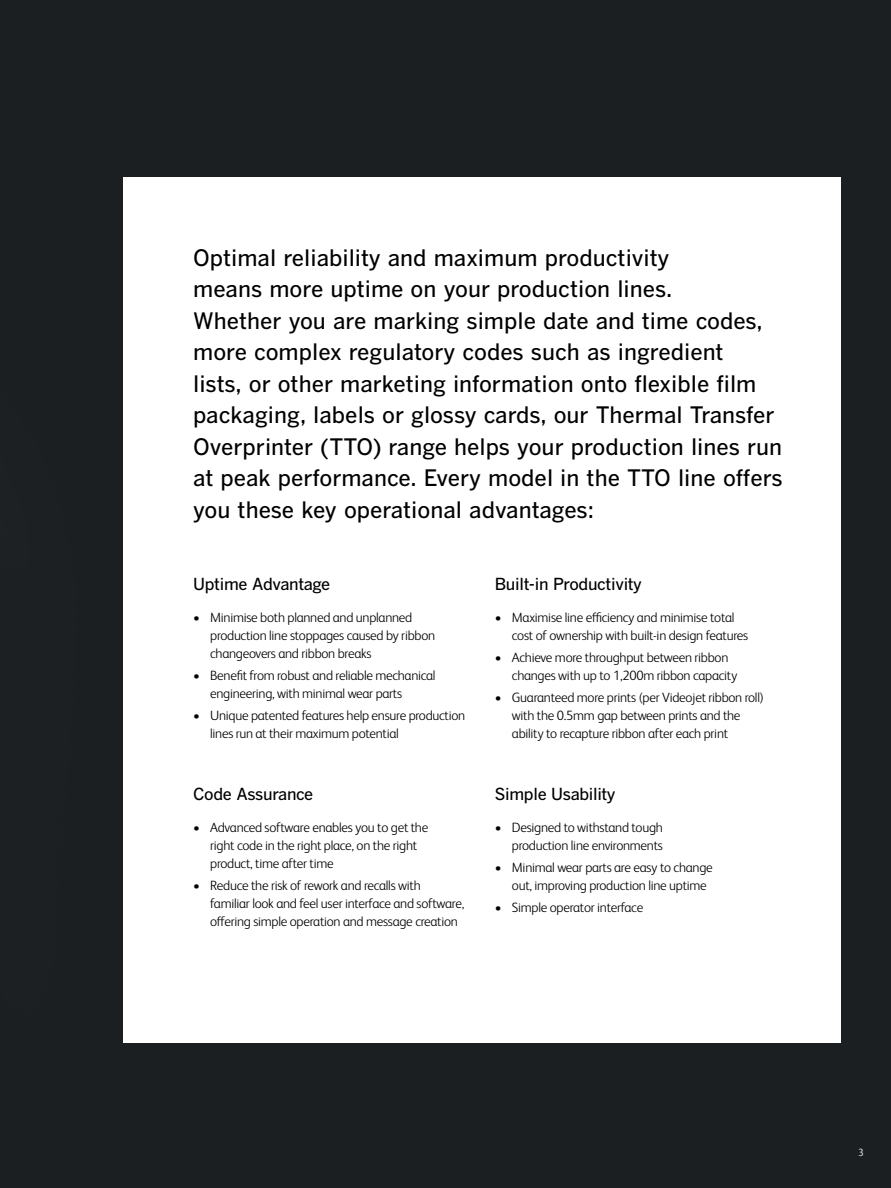
<style>
.page{position:relative;width:891px;height:1188px;background:#1c1f22}
.page>*{position:absolute;margin:0;border:0;box-sizing:border-box;transform-origin:0 0}
.t1{font:500 22.5px/31.5px "Benton Gothic";color:#000}
.t2{font:500 16.5px "Benton Gothic";letter-spacing:-.02em;color:#000}
.t3{font:300 13.5px/18px "FS Albert Pro";letter-spacing:-.02em;color:#000}
.t4{font:300 10.5px "FS Albert Pro";color:#fff}
</style>
<div class="page">
<div style="left:123px;top:177px;width:717px;height:866px;background:#fff"></div>
<p class="t1" style="left:193px;top:242px;width:591px">Optimal reliability and maximum productivity<br>means more uptime on your production lines.<br>Whether you are marking simple date and time codes, more complex regulatory codes such as ingredient<br>lists, or other marketing information onto flexible film packaging, labels or glossy cards, our Thermal Transfer Overprinter (TTO) range helps your production lines run at peak performance. Every model in the TTO line offers you these key operational advantages:</p>
<p class="t2" style="left:193px;top:575px;width:139px">Uptime Advantage</p>
<p class="t3" style="left:210px;top:607px;width:226px;text-indent:-17px">• Minimise both planned and unplanned production line stoppages caused by ribbon changeovers and ribbon breaks</p>
<p class="t3" style="left:210px;top:665px;width:227px;text-indent:-17px">• Benefit from robust and reliable mechanical engineering, with minimal wear parts</p>
<p class="t3" style="left:210px;top:706px;width:257px;text-indent:-17px">• Unique patented features help ensure production lines run at their maximum potential</p>
<p class="t2" style="left:193px;top:784px;width:122px">Code Assurance</p>
<p class="t3" style="left:210px;top:817px;width:220px;text-indent:-17px">• Advanced software enables you to get the right code in the right place, on the right product, time after time</p>
<p class="t3" style="left:210px;top:875px;width:256px;text-indent:-17px">• Reduce the risk of rework and recalls with<br>familiar look and feel user interface and software, offering simple operation and message creation</p>
<p class="t2" style="left:495px;top:575px;width:149px">Built-in Productivity</p>
<p class="t3" style="left:512px;top:607px;width:238px;text-indent:-17px">• Maximise line efficiency and minimise total cost of ownership with built-in design features</p>
<p class="t3" style="left:512px;top:648px;width:227px;text-indent:-17px">• Achieve more throughput between ribbon changes with up to 1,200m ribbon capacity</p>
<p class="t3" style="left:512px;top:688px;width:254px;text-indent:-17px">• Guaranteed more prints (per Videojet ribbon roll) with the 0.5mm gap between prints and the ability to recapture ribbon after each print</p>
<p class="t2" style="left:495px;top:784px;width:122px">Simple Usability</p>
<p class="t3" style="left:495px;top:817px;width:170px;text-align:right">• Designed to withstand tough production line environments</p>
<p class="t3" style="left:512px;top:857px;width:202px;text-indent:-17px">• Minimal wear parts are easy to change out, improving production line uptime</p>
<p class="t3" style="left:495px;top:898px;width:150px">• Simple operator interface</p>
<p class="t4" style="left:858px;top:1145px;width:7px">3</p>
</div>
